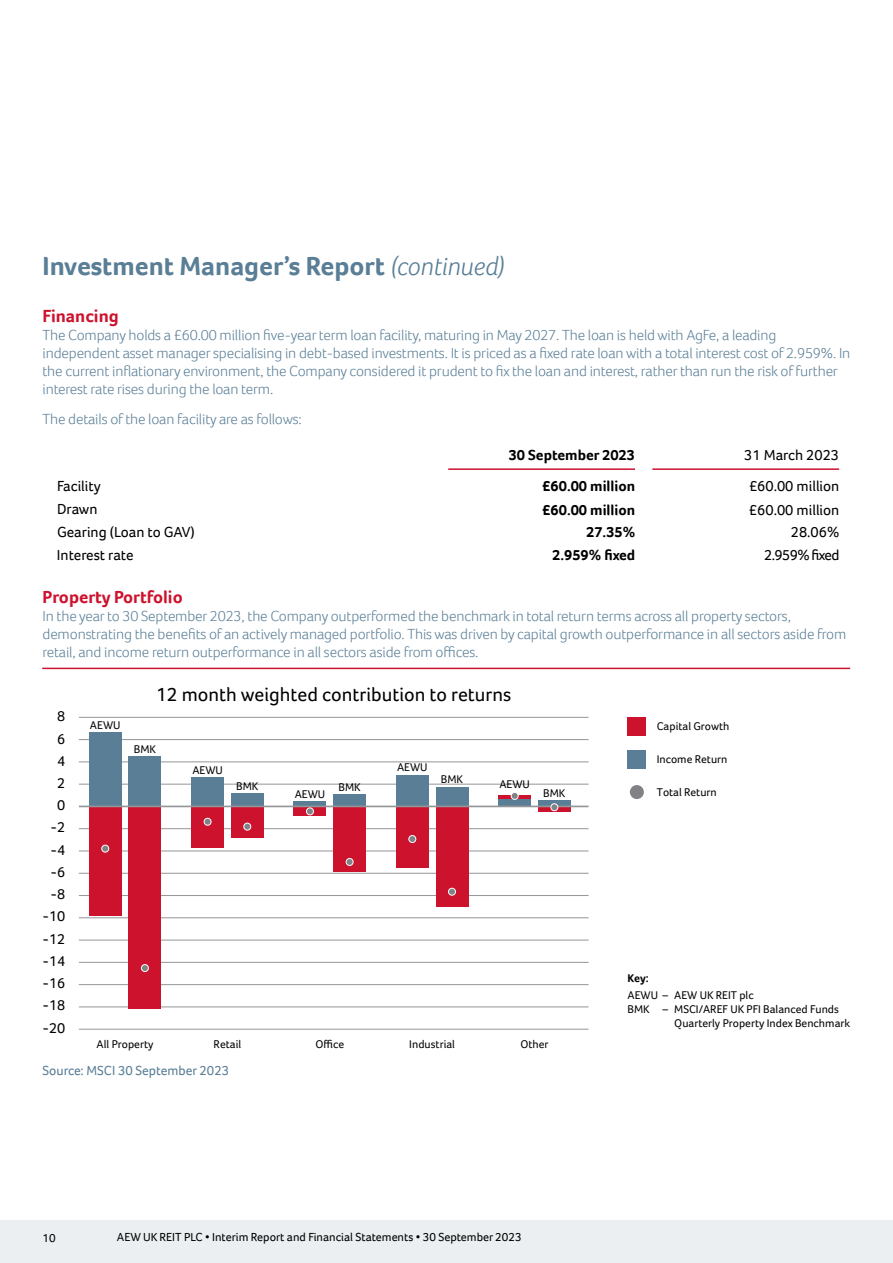
<style>
.page{position:relative;width:893px;height:1263px;background:#fff}
.page>*{position:absolute;margin:0;border:0;box-sizing:border-box;transform-origin:0 0}
.t1{font:700 27px "Foco";color:#597e96}
.t2{font:19.8px "Foco";color:#000}
.t3{font:700 18px "Foco";color:#cd122d}
.t4{font:300 15px/18px "Foco";letter-spacing:-.01em;color:#597e96}
.t5{font:15px "Foco";color:#000}
.t6{font:700 15px "Foco";color:#000}
.t7{font:14.85px/22.2px "Foco";color:#000;text-align:right}
.t8{font:13.5px "Foco";color:#597e96}
.t9{font:12px "Foco";color:#000}
.t10{font:11.55px "Foco";color:#000}
.t11{font:700 11.55px "Foco";color:#000}
.s1{font-weight:300;font-style:italic}
</style>
<div class="page">
<div style="left:0;top:1220px;width:893px;height:43px;background:#ebeff1"></div>
<hr style="left:448px;top:468px;width:187px;height:2px;background:#cd122d">
<hr style="left:652px;top:468px;width:187px;height:2px;background:#cd122d">
<hr style="left:42px;top:668px;width:808px;height:1px;background:#cd122d">
<hr style="left:79px;top:1006px;width:510px;height:1px;background:#939598">
<hr style="left:79px;top:962px;width:510px;height:1px;background:#939598">
<hr style="left:79px;top:917px;width:510px;height:1px;background:#939598">
<hr style="left:79px;top:873px;width:510px;height:1px;background:#939598">
<hr style="left:79px;top:828px;width:510px;height:1px;background:#939598">
<hr style="left:79px;top:784px;width:510px;height:1px;background:#939598">
<hr style="left:79px;top:717px;width:510px;height:1px;background:#939598">
<hr style="left:79px;top:739px;width:510px;height:1px;background:#939598">
<hr style="left:79px;top:984px;width:510px;height:1px;background:#939598">
<hr style="left:79px;top:940px;width:510px;height:1px;background:#939598">
<hr style="left:79px;top:895px;width:510px;height:1px;background:#939598">
<hr style="left:79px;top:850px;width:510px;height:1px;background:#939598">
<hr style="left:79px;top:761px;width:510px;height:1px;background:#939598">
<div style="left:89px;top:732px;width:33px;height:74px;background:#597e96"></div>
<div style="left:89px;top:806px;width:33px;height:110px;background:#cd122d"></div>
<div style="left:191px;top:777px;width:33px;height:29px;background:#597e96"></div>
<div style="left:191px;top:806px;width:33px;height:42px;background:#cd122d"></div>
<div style="left:294px;top:801px;width:32px;height:5px;background:#597e96"></div>
<svg style="left:294px;top:807px;width:32px;height:9px"></svg>
<div style="left:396px;top:774px;width:33px;height:32px;background:#597e96"></div>
<div style="left:396px;top:806px;width:33px;height:62px;background:#cd122d"></div>
<div style="left:498px;top:798px;width:33px;height:8px;background:#597e96"></div>
<hr style="left:498px;top:795px;width:33px;height:3px;background:#cd122d">
<div style="left:129px;top:756px;width:32px;height:50px;background:#597e96"></div>
<div style="left:129px;top:806px;width:32px;height:203px;background:#cd122d"></div>
<div style="left:231px;top:793px;width:33px;height:13px;background:#597e96"></div>
<div style="left:231px;top:806px;width:33px;height:31px;background:#cd122d"></div>
<div style="left:333px;top:794px;width:33px;height:12px;background:#597e96"></div>
<div style="left:333px;top:806px;width:33px;height:65px;background:#cd122d"></div>
<div style="left:436px;top:787px;width:32px;height:19px;background:#597e96"></div>
<div style="left:436px;top:806px;width:32px;height:101px;background:#cd122d"></div>
<div style="left:538px;top:800px;width:33px;height:6px;background:#597e96"></div>
<svg style="left:538px;top:807px;width:33px;height:5px"></svg>
<hr style="left:79px;top:806px;width:510px;height:1px;background:#939598">
<div style="left:627px;top:717px;width:19px;height:19px;background:#cd122d"></div>
<div style="left:627px;top:750px;width:19px;height:19px;background:#597e96"></div>
<div style="left:630px;top:785px;width:14px;height:14px;background:#808285;border-radius:50%"></div>
<div style="left:409px;top:835px;width:7px;height:7px;background:#808285;border-radius:50%"></div>
<div style="left:409px;top:835px;width:7px;height:8px;border:1px solid #fff;border-radius:50%"></div>
<div style="left:244px;top:823px;width:7px;height:7px;background:#808285;border-radius:50%"></div>
<div style="left:244px;top:823px;width:7px;height:7px;border:1px solid #fff;border-radius:50%"></div>
<div style="left:204px;top:818px;width:7px;height:7px;background:#808285;border-radius:50%"></div>
<div style="left:204px;top:818px;width:7px;height:7px;border:1px solid #fff;border-radius:50%"></div>
<div style="left:141px;top:964px;width:7px;height:7px;background:#808285;border-radius:50%"></div>
<div style="left:141px;top:964px;width:8px;height:8px;border:1px solid #fff;border-radius:50%"></div>
<div style="left:551px;top:804px;width:7px;height:7px;background:#808285;border-radius:50%"></div>
<div style="left:551px;top:803px;width:7px;height:8px;border:1px solid #fff;border-radius:50%"></div>
<div style="left:448px;top:888px;width:7px;height:7px;background:#808285;border-radius:50%"></div>
<div style="left:448px;top:888px;width:8px;height:7px;border:1px solid #fff;border-radius:50%"></div>
<div style="left:306px;top:808px;width:7px;height:7px;background:#808285;border-radius:50%"></div>
<div style="left:306px;top:808px;width:8px;height:7px;border:1px solid #fff;border-radius:50%"></div>
<div style="left:346px;top:858px;width:7px;height:7px;background:#808285;border-radius:50%"></div>
<div style="left:346px;top:858px;width:7px;height:8px;border:1px solid #fff;border-radius:50%"></div>
<div style="left:511px;top:792px;width:7px;height:7px;background:#808285;border-radius:50%"></div>
<div style="left:511px;top:792px;width:7px;height:7px;border:1px solid #fff;border-radius:50%"></div>
<hr style="left:79px;top:1029px;width:510px;height:1px;background:#939598">
<div style="left:102px;top:845px;width:7px;height:7px;background:#808285;border-radius:50%"></div>
<div style="left:102px;top:845px;width:7px;height:7px;border:1px solid #fff;border-radius:50%"></div>
<h1 class="t1" style="left:43px;top:248px;width:464px">Investment Manager’s Report <span class="s1">(continued)</span></h1>
<p class="t3" style="left:43px;top:304px;width:78px">Financing</p>
<p class="t4" style="left:43px;top:325px;width:809px">The Company holds a £60.00 million five-year term loan facility, maturing in May 2027. The loan is held with AgFe, a leading independent asset manager specialising in debt-based investments. It is priced as a fixed rate loan with a total interest cost of 2.959%. In the current inflationary environment, the Company considered it prudent to fix the loan and interest, rather than run the risk of further interest rate rises during the loan term.</p>
<p class="t4" style="left:43px;top:410px;width:261px">The details of the loan facility are as follows:</p>
<p class="t6" style="left:509px;top:445px;width:128px">30 September 2023</p>
<p class="t5" style="left:744px;top:445px;width:96px">31 March 2023</p>
<p class="t5" style="left:57px;top:476px;width:45px">Facility</p>
<p class="t6" style="left:542px;top:476px;width:95px">£60.00 million</p>
<p class="t5" style="left:749px;top:476px;width:92px">£60.00 million</p>
<p class="t5" style="left:57px;top:499px;width:42px">Drawn</p>
<p class="t6" style="left:542px;top:500px;width:95px">£60.00 million</p>
<p class="t5" style="left:749px;top:500px;width:92px">£60.00 million</p>
<p class="t5" style="left:57px;top:522px;width:139px">Gearing (Loan to GAV)</p>
<p class="t6" style="left:586px;top:522px;width:51px">27.35%</p>
<p class="t5" style="left:791px;top:522px;width:50px">28.06%</p>
<p class="t5" style="left:57px;top:545px;width:78px">Interest rate</p>
<p class="t6" style="left:552px;top:545px;width:85px">2.959% fixed</p>
<p class="t5" style="left:764px;top:545px;width:77px">2.959% fixed</p>
<p class="t3" style="left:43px;top:585px;width:142px">Property Portfolio</p>
<p class="t4" style="left:43px;top:607px;width:805px">In the year to 30 September 2023, the Company outperformed the benchmark in total return terms across all property sectors, demonstrating the benefits of an actively managed portfolio. This was driven by capital growth outperformance in all sectors aside from retail, and income return outperformance in all sectors aside from offices.</p>
<h2 class="t2" style="left:156px;top:683px;width:357px">12 month weighted contribution to returns</h2>
<p class="t7" style="left:43px;top:705px;width:24px">8<br>6<br>4<br>2<br>0 -2 -4 -6 -8 -10 -12 -14 -16 -18 -20</p>
<p class="t10" style="left:657px;top:720px;width:74px">Capital Growth</p>
<p class="t10" style="left:90px;top:718px;width:32px">AEWU</p>
<p class="t10" style="left:134px;top:742px;width:24px">BMK</p>
<p class="t10" style="left:657px;top:752px;width:72px">Income Return</p>
<p class="t10" style="left:657px;top:785px;width:62px">Total Return</p>
<p class="t10" style="left:397px;top:760px;width:32px">AEWU</p>
<p class="t10" style="left:192px;top:763px;width:32px">AEWU</p>
<p class="t10" style="left:441px;top:773px;width:24px">BMK</p>
<p class="t10" style="left:499px;top:778px;width:32px">AEWU</p>
<p class="t10" style="left:236px;top:779px;width:24px">BMK</p>
<p class="t10" style="left:339px;top:780px;width:24px">BMK</p>
<p class="t10" style="left:543px;top:786px;width:24px">BMK</p>
<p class="t10" style="left:295px;top:787px;width:32px">AEWU</p>
<p class="t11" style="left:627px;top:971px;width:23px">Key:</p>
<p class="t10" style="left:627px;top:988px;width:128px">AEWU – AEW UK REIT plc</p>
<p class="t10" style="left:627px;top:1002px;width:213px">BMK – MSCI/AREF UK PFI Balanced Funds</p>
<p class="t10" style="left:674px;top:1016px;width:177px">Quarterly Property Index Benchmark</p>
<p class="t10" style="left:97px;top:1038px;width:58px">All Property</p>
<p class="t10" style="left:214px;top:1038px;width:29px">Retail</p>
<p class="t10" style="left:315px;top:1038px;width:30px">Office</p>
<p class="t10" style="left:409px;top:1038px;width:47px">Industrial</p>
<p class="t10" style="left:520px;top:1038px;width:30px">Other</p>
<p class="t8" style="left:43px;top:1061px;width:188px">Source: MSCI 30 September 2023</p>
<p class="t9" style="left:43px;top:1230px;width:15px">10</p>
<p class="t9" style="left:117px;top:1229px;width:406px">AEW UK REIT PLC • Interim Report and Financial Statements • 30 September 2023</p>
</div>
